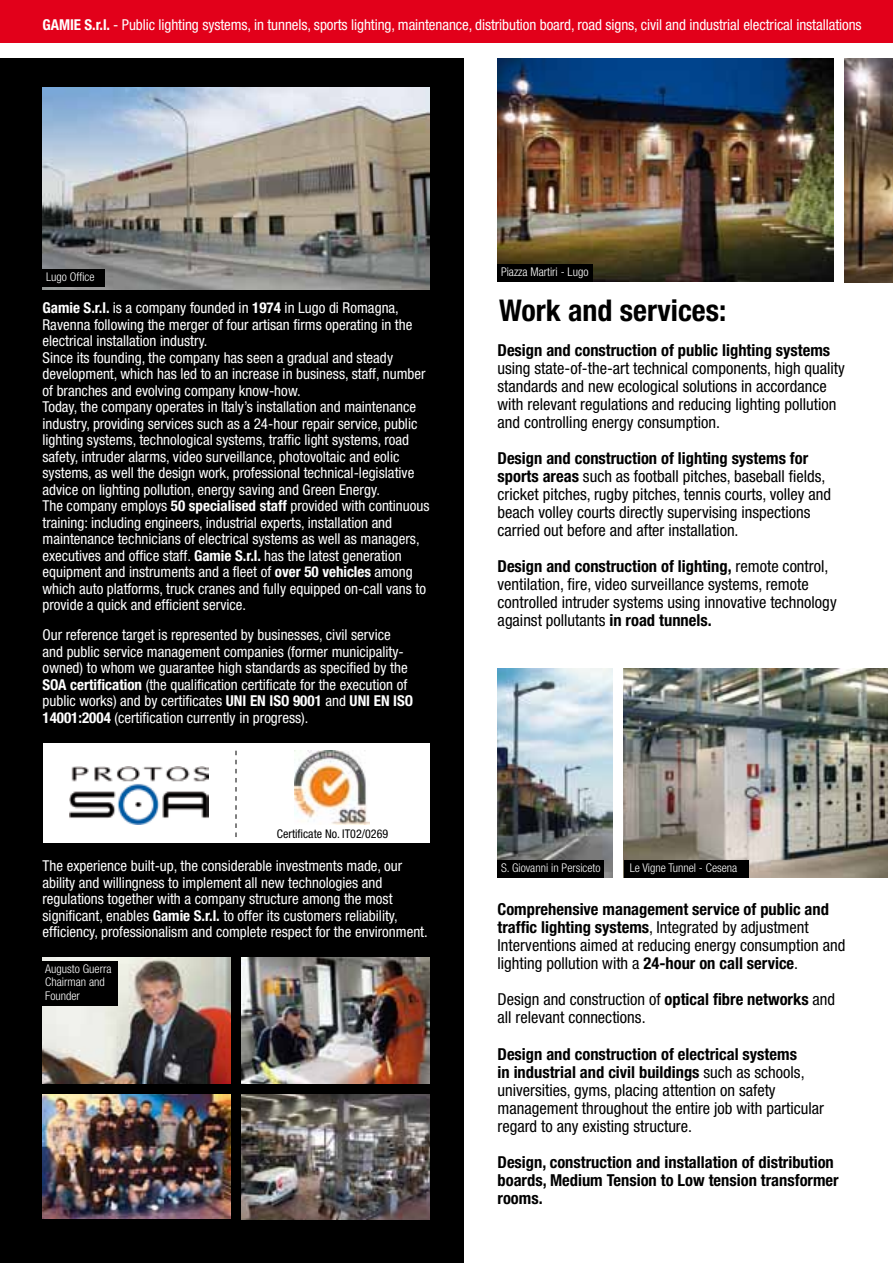
<style>
.page{position:relative;width:893px;height:1263px;background:#fff}
.page>*{position:absolute;margin:0;border:0;box-sizing:border-box;transform-origin:0 0}
.t1{font:700 condensed 30px "Helvetica Neue LT Std";color:#000}
.t2{font:condensed 16.5px/18px "Helvetica Neue LT Std";color:#000}
.t3{font:700 condensed 16.5px/18px "Helvetica Neue LT Std";color:#000}
.t4{font:condensed 15px/16.5px "Helvetica Neue LT Std";color:#fff}
.t5{font:300 condensed 12px/13.5px "Helvetica Neue LT Std";color:#fff}
.t6{font:condensed 12px "Helvetica Neue LT Std";color:#000}
.s1{font-weight:700}
</style>
<div class="page">
<div style="left:0;top:58px;width:463px;height:1205px;background:#000"></div>
<div style="left:0;top:0;width:893px;height:43px;background:#e2001a"></div>
<img style="left:43px;top:87px;width:386px;height:202px">
<img style="left:43px;top:957px;width:188px;height:126px">
<img style="left:241px;top:957px;width:188px;height:126px">
<img style="left:241px;top:1094px;width:188px;height:126px">
<img style="left:43px;top:1094px;width:188px;height:124px">
<div style="left:43px;top:743px;width:386px;height:100px;background:#fff"></div>
<img style="left:294px;top:751px;width:76px;height:73px">
<img style="left:69px;top:766px;width:139px;height:58px">
<img style="left:624px;top:668px;width:263px;height:209px">
<img style="left:844px;top:58px;width:49px;height:225px">
<img style="left:497px;top:668px;width:115px;height:209px">
<svg style="left:236px;top:751px;width:1px;height:86px"></svg>
<img style="left:497px;top:58px;width:336px;height:224px">
<div style="left:497px;top:265px;width:96px;height:17px;background:#000"></div>
<div style="left:624px;top:860px;width:124px;height:17px;background:#000"></div>
<div style="left:497px;top:860px;width:107px;height:17px;background:#000"></div>
<div style="left:43px;top:269px;width:62px;height:17px;background:#000"></div>
<div style="left:42px;top:961px;width:75px;height:44px;background:#000"></div>
<p class="t4" style="left:43px;top:17px;width:821px"><span class="s1">GAMIE S.r.l.</span> - Public lighting systems, in tunnels, sports lighting, maintenance, distribution board, road signs, civil and industrial electrical installations</p>
<p class="t5" style="left:46px;top:270px;width:50px">Lugo Office</p>
<p class="t4" style="left:43px;top:300px;width:388px"><span class="s1">Gamie S.r.l.</span> is a company founded in <span class="s1">1974</span> in Lugo di Romagna, Ravenna following the merger of four artisan firms operating in the electrical installation industry.<br>Since its founding, the company has seen a gradual and steady development, which has led to an increase in business, staff, number of branches and evolving company know-how.<br>Today, the company operates in Italy’s installation and maintenance industry, providing services such as a 24-hour repair service, public lighting systems, technological systems, traffic light systems, road safety, intruder alarms, video surveillance, photovoltaic and eolic systems, as well the design work, professional technical-legislative advice on lighting pollution, energy saving and Green Energy.<br>The company employs <span class="s1">50 specialised staff</span> provided with continuous training: including engineers, industrial experts, installation and maintenance technicians of electrical systems as well as managers, executives and office staff. <span class="s1">Gamie S.r.l.</span> has the latest generation equipment and instruments and a fleet of <span class="s1">over 50 vehicles</span> among which auto platforms, truck cranes and fully equipped on-call vans to provide a quick and efficient service.</p>
<p class="t4" style="left:43px;top:627px;width:372px">Our reference target is represented by businesses, civil service and public service management companies (former municipality&shy;owned) to whom we guarantee high standards as specified by the <span class="s1">SOA certification</span> (the qualification certificate for the execution of public works) and by certificates <span class="s1">UNI EN ISO 9001</span> and <span class="s1">UNI EN ISO 14001:2004</span> (certification currently in progress).</p>
<p class="t6" style="left:277px;top:827px;width:113px">Certificate No. IT02/0269</p>
<p class="t4" style="left:43px;top:858px;width:387px">The experience built-up, the considerable investments made, our ability and willingness to implement all new technologies and regulations together with a company structure among the most significant, enables <span class="s1">Gamie S.r.l.</span> to offer its customers reliability, efficiency, professionalism and complete respect for the environment.</p>
<p class="t5" style="left:45px;top:961px;width:68px">Augusto Guerra<br>Chairman and<br>Founder</p>
<p class="t5" style="left:501px;top:265px;width:89px">Piazza Martiri - Lugo</p>
<h1 class="t1" style="left:499px;top:292px;width:229px">Work and services:</h1>
<p class="t3" style="left:497px;top:341px;width:334px">Design and construction of public lighting systems</p>
<p class="t2" style="left:497px;top:359px;width:349px">using state-of-the-art technical components, high quality standards and new ecological solutions in accordance with relevant regulations and reducing lighting pollution and controlling energy consumption.</p>
<p class="t2" style="left:497px;top:449px;width:335px"><span class="s1">Design and construction of lighting systems for sports areas</span> such as football pitches, baseball fields, cricket pitches, rugby pitches, tennis courts, volley and beach volley courts directly supervising inspections carried out before and after installation.</p>
<p class="t2" style="left:497px;top:557px;width:341px"><span class="s1">Design and construction of lighting,</span> remote control, ventilation, fire, video surveillance systems, remote controlled intruder systems using innovative technology against pollutants <span class="s1">in road tunnels.</span></p>
<p class="t5" style="left:501px;top:861px;width:101px">S. Giovanni in Persiceto</p>
<p class="t5" style="left:630px;top:861px;width:109px">Le Vigne Tunnel - Cesena</p>
<p class="t2" style="left:497px;top:900px;width:349px"><span class="s1">Comprehensive management service of public and traffic lighting systems</span>, Integrated by adjustment Interventions aimed at reducing energy consumption and lighting pollution with a <span class="s1">24-hour on call service</span>.</p>
<p class="t2" style="left:497px;top:990px;width:339px">Design and construction of <span class="s1">optical fibre networks</span> and all relevant connections.</p>
<p class="t2" style="left:497px;top:1044px;width:328px"><span class="s1">Design and construction of electrical systems<br>in industrial and civil buildings</span> such as schools, universities, gyms, placing attention on safety management throughout the entire job with particular regard to any existing structure.</p>
<p class="t3" style="left:497px;top:1152px;width:343px">Design, construction and installation of distribution boards, Medium Tension to Low tension transformer rooms.</p>
</div>
